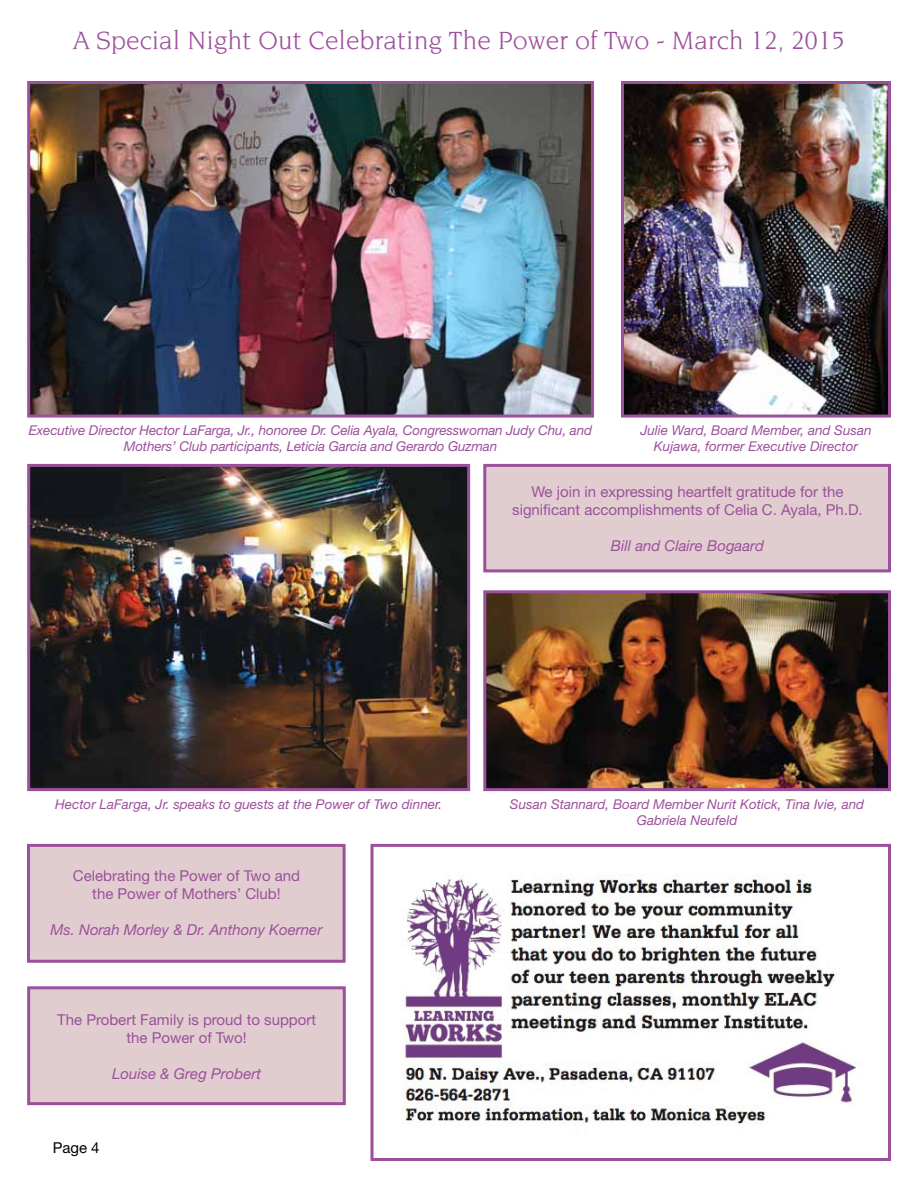
<style>
.page{position:relative;width:918px;height:1188px;background:#fff}
.page>*{position:absolute;margin:0;border:0;box-sizing:border-box;transform-origin:0 0}
.t1{font:27px "Novarese";color:#9b509b}
.t2{font:15px/18px "Helvetica Neue";color:#9b509b;text-align:center}
.t3{font:italic 15px "Helvetica Neue";color:#9b509b}
.t4{font:15px "Helvetica Neue";color:#000}
.t5{font:italic 13.5px/16.2px "Helvetica Neue";color:#9b509b;text-align:center}
</style>
<div class="page">
<img style="left:31px;top:468px;width:435px;height:319px">
<div style="left:27px;top:464px;width:443px;height:327px;border:3px solid #9b509b"></div>
<img style="left:625px;top:85px;width:262px;height:329px">
<div style="left:621px;top:81px;width:270px;height:337px;border:3px solid #9b509b"></div>
<img style="left:31px;top:85px;width:559px;height:329px">
<div style="left:27px;top:81px;width:567px;height:337px;border:3px solid #9b509b"></div>
<img style="left:487px;top:594px;width:400px;height:193px">
<div style="left:483px;top:590px;width:408px;height:201px;border:3px solid #9b509b"></div>
<div style="left:27px;top:844px;width:319px;height:119px;background:#e1cdcf;border:3px solid #9b509b"></div>
<div style="left:483px;top:464px;width:408px;height:108px;background:#e1cdcf;border:3px solid #9b509b"></div>
<img style="left:401px;top:874px;width:461px;height:259px">
<div style="left:370px;top:844px;width:521px;height:317px;border:3px solid #9b509b"></div>
<div style="left:27px;top:986px;width:319px;height:119px;background:#e1cdcf;border:3px solid #9b509b"></div>
<h1 class="t1" style="left:73px;top:26px;width:774px">A Special Night Out Celebrating The Power of Two - March 12, 2015</h1>
<p class="t5" style="left:29px;top:422px;width:565px">Executive Director Hector LaFarga, Jr., honoree Dr. Celia Ayala, Congresswoman Judy Chu, and<br>Mothers’ Club participants, Leticia Garcia and Gerardo Guzman</p>
<p class="t5" style="left:640px;top:422px;width:233px">Julie Ward, Board Member, and Susan<br>Kujawa, former Executive Director</p>
<p class="t2" style="left:512px;top:483px;width:352px">We join in expressing heartfelt gratitude for the significant accomplishments of Celia C. Ayala, Ph.D.</p>
<p class="t3" style="left:611px;top:537px;width:155px">Bill and Claire Bogaard</p>
<p class="t5" style="left:55px;top:796px;width:389px">Hector LaFarga, Jr. speaks to guests at the Power of Two dinner.</p>
<p class="t2" style="left:73px;top:866px;width:229px">Celebrating the Power of Two and the Power of Mothers’ Club!</p>
<p class="t3" style="left:51px;top:921px;width:273px">Ms. Norah Morley &amp; Dr. Anthony Koerner</p>
<p class="t2" style="left:57px;top:1010px;width:260px">The Probert Family is proud to support the Power of Two!</p>
<p class="t3" style="left:112px;top:1064px;width:150px">Louise &amp; Greg Probert</p>
<p class="t4" style="left:53px;top:1139px;width:48px">Page 4</p>
<p class="t5" style="left:510px;top:796px;width:356px">Susan Stannard, Board Member Nurit Kotick, Tina Ivie, and<br>Gabriela Neufeld</p>
</div>
